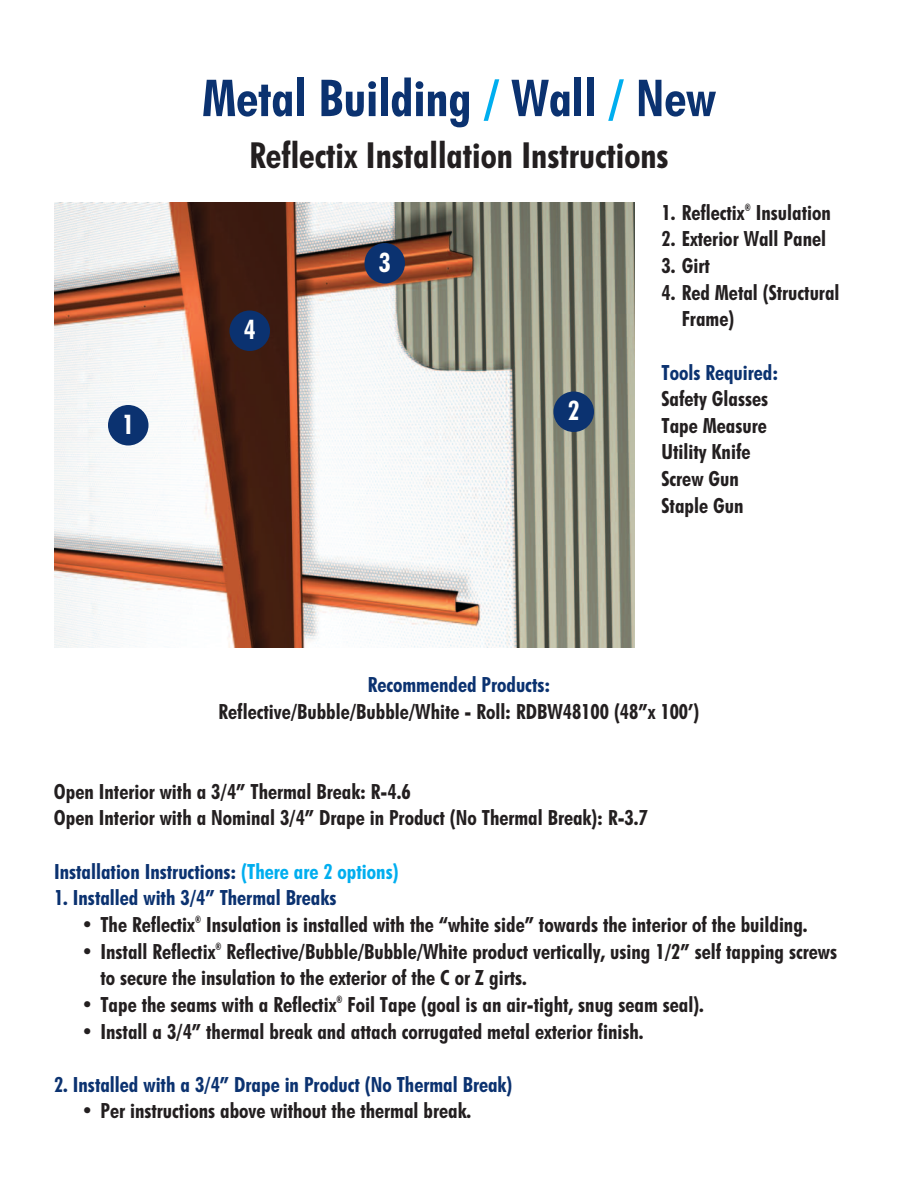
<style>
.page{position:relative;width:918px;height:1188px;background:#fff}
.page>*{position:absolute;margin:0;border:0;box-sizing:border-box;transform-origin:0 0}
.t1{font:700 51px "Futuri Condensed SW";color:#0b3270}
.t2{font:700 36px "Futuri Condensed SW";color:#231f20}
.t3{font:700 27px "Futuri Condensed SW";color:#fff}
.t4{font:700 21px/26.7px "Futuri Condensed SW";color:#231f20}
.t5{font:700 21px "Futuri Condensed SW";color:#0b3270}
.s1{color:#00aeef}
</style>
<div class="page">
<img style="left:54px;top:202px;width:580px;height:446px">
<div style="left:554px;top:392px;width:40px;height:40px;background:#0b3270;border-radius:50%"></div>
<div style="left:108px;top:405px;width:40px;height:41px;background:#0b3270;border-radius:50%"></div>
<div style="left:230px;top:310px;width:40px;height:41px;background:#0b3270;border-radius:50%"></div>
<div style="left:364px;top:243px;width:41px;height:41px;background:#0b3270;border-radius:50%"></div>
<p class="t3" style="left:122px;top:409px;width:13px">1</p>
<h1 class="t1" style="left:202px;top:69px;width:515px">Metal Building <span class="s1">/</span> Wall <span class="s1">/</span> New</h1>
<h2 class="t2" style="left:249px;top:135px;width:421px">Reflectix Installation Instructions</h2>
<p class="t3" style="left:244px;top:314px;width:13px">4</p>
<p class="t3" style="left:379px;top:247px;width:13px">3</p>
<p class="t3" style="left:568px;top:395px;width:13px">2</p>
<p class="t4" style="left:661px;top:199px;width:171px">1. Reflectix<sup>®</sup> Insulation</p>
<p class="t4" style="left:661px;top:226px;width:166px">2. Exterior Wall Panel</p>
<p class="t4" style="left:661px;top:252px;width:50px">3. Girt</p>
<p class="t4" style="left:682px;top:279px;width:159px;text-indent:-20px">4. Red Metal (Structural<br>Frame)</p>
<p class="t5" style="left:662px;top:360px;width:118px">Tools Required:</p>
<p class="t4" style="left:661px;top:386px;width:108px">Safety Glasses<br>Tape Measure<br>Utility Knife<br>Screw Gun<br>Staple Gun</p>
<p class="t5" style="left:368px;top:673px;width:184px">Recommended Products:</p>
<p class="t4" style="left:219px;top:698px;width:482px">Reflective/Bubble/Bubble/White - Roll: RDBW48100 (48”x 100’)</p>
<p class="t4" style="left:54px;top:778px;width:595px">Open Interior with a 3/4” Thermal Break: R-4.6<br>Open Interior with a Nominal 3/4” Drape in Product (No Thermal Break): R-3.7</p>
<p class="t5" style="left:54px;top:859px;width:346px">Installation Instructions: <span class="s1">(There are 2 options)</span></p>
<p class="t5" style="left:54px;top:886px;width:284px">1. Installed with 3/4” Thermal Breaks</p>
<p class="t4" style="left:81px;top:911px;width:728px">• The Reflectix<sup>®</sup> Insulation is installed with the “white side” towards the interior of the building.</p>
<p class="t4" style="left:100px;top:938px;width:738px;text-indent:-19px">• Install Reflectix<sup>®</sup> Reflective/Bubble/Bubble/White product vertically, using 1/2” self tapping screws to secure the insulation to the exterior of the C or Z girts.</p>
<p class="t4" style="left:81px;top:991px;width:624px">• Tape the seams with a Reflectix<sup>®</sup> Foil Tape (goal is an air-tight, snug seam seal).</p>
<p class="t4" style="left:81px;top:1018px;width:564px">• Install a 3/4” thermal break and attach corrugated metal exterior finish.</p>
<p class="t5" style="left:54px;top:1072px;width:460px">2. Installed with a 3/4” Drape in Product (No Thermal Break)</p>
<p class="t4" style="left:81px;top:1098px;width:392px">• Per instructions above without the thermal break.</p>
</div>
